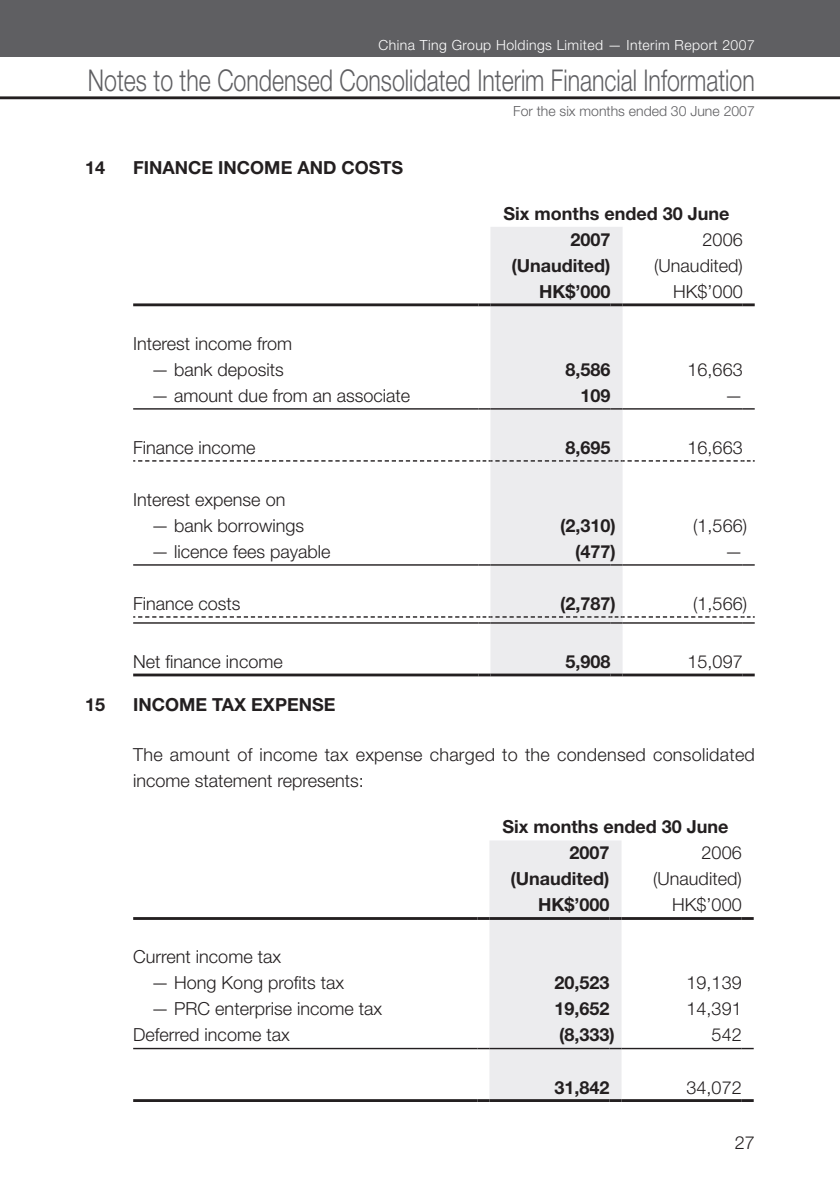
<style>
.page{position:relative;width:840px;height:1191px;background:#fff}
.page>*{position:absolute;margin:0;border:0;box-sizing:border-box;transform-origin:0 0}
.t1{font:300 30px "Helvetica Neue LT Std";color:#5f5f62;scale:.77 1}
.t2{font:300 18px/26px "Helvetica Neue LT Std";color:#231f20}
.t3{font:700 18px/26px "Helvetica Neue LT Std";color:#231f20}
.t4{font:300 14px "Helvetica Neue LT Std";letter-spacing:.03em;color:#fff}
.t5{font:300 14px "Helvetica Neue LT Std";color:#5f5f62}
</style>
<div class="page">
<div style="left:0;top:0;width:839px;height:57px;background:#5f5f62"></div>
<hr style="left:0;top:96px;width:839px;height:3px;background:#231f20">
<div style="left:490px;top:227px;width:132px;height:446px;background:#ececee"></div>
<hr style="left:133px;top:303px;width:345px;height:3px;background:#231f20">
<svg style="left:478px;top:303px;width:12px;height:3px"></svg>
<hr style="left:490px;top:303px;width:120px;height:3px;background:#231f20">
<svg style="left:610px;top:303px;width:12px;height:3px"></svg>
<hr style="left:622px;top:303px;width:120px;height:3px;background:#231f20">
<svg style="left:742px;top:303px;width:12px;height:3px"></svg>
<hr style="left:133px;top:564px;width:345px;height:1px;background:#231f20">
<svg style="left:478px;top:564px;width:12px;height:1px"></svg>
<hr style="left:490px;top:564px;width:120px;height:1px;background:#231f20">
<svg style="left:610px;top:564px;width:12px;height:1px"></svg>
<hr style="left:622px;top:564px;width:120px;height:1px;background:#231f20">
<svg style="left:742px;top:564px;width:12px;height:1px"></svg>
<hr style="left:133px;top:408px;width:345px;height:1px;background:#231f20">
<svg style="left:478px;top:408px;width:12px;height:1px"></svg>
<hr style="left:490px;top:408px;width:120px;height:1px;background:#231f20">
<svg style="left:610px;top:408px;width:12px;height:1px"></svg>
<hr style="left:622px;top:408px;width:120px;height:1px;background:#231f20">
<svg style="left:742px;top:408px;width:12px;height:1px"></svg>
<hr style="left:133px;top:673px;width:345px;height:3px;background:#231f20">
<svg style="left:478px;top:673px;width:12px;height:3px"></svg>
<hr style="left:490px;top:673px;width:120px;height:3px;background:#231f20">
<svg style="left:610px;top:673px;width:12px;height:3px"></svg>
<hr style="left:622px;top:673px;width:120px;height:3px;background:#231f20">
<svg style="left:742px;top:673px;width:12px;height:3px"></svg>
<svg style="left:133px;top:616px;width:621px;height:7px"></svg>
<svg style="left:133px;top:460px;width:621px;height:1px"></svg>
<hr style="left:133px;top:917px;width:344px;height:3px;background:#231f20">
<hr style="left:621px;top:917px;width:120px;height:3px;background:#231f20">
<svg style="left:741px;top:917px;width:12px;height:3px"></svg>
<hr style="left:133px;top:1099px;width:344px;height:3px;background:#231f20">
<hr style="left:621px;top:1099px;width:120px;height:3px;background:#231f20">
<svg style="left:741px;top:1099px;width:12px;height:3px"></svg>
<hr style="left:133px;top:1047px;width:344px;height:2px;background:#231f20">
<svg style="left:477px;top:840px;width:144px;height:262px;background:#e8e8ea"></svg>
<hr style="left:621px;top:1047px;width:120px;height:2px;background:#231f20">
<svg style="left:741px;top:1047px;width:12px;height:2px"></svg>
<p class="t4" style="left:378px;top:37px;width:377px">China Ting Group Holdings Limited — Interim Report 2007</p>
<h1 class="t1" style="left:88px;top:62px;width:867px">Notes to the Condensed Consolidated Interim Financial Information</h1>
<p class="t3" style="left:85px;top:154px;width:35px">14 Finance</p>
<p class="t3" style="left:218px;top:154px;width:14px">income</p>
<p class="t3" style="left:297px;top:154px;width:14px">and</p>
<p class="t3" style="left:341px;top:154px;width:14px">costs</p>
<p class="t5" style="left:513px;top:102px;width:243px">For the six months ended 30 June 2007</p>
<p class="t3" style="left:570px;top:200px;width:160px;text-indent:-67px">Six months ended 30 June<br>2007</p>
<p class="t2" style="left:702px;top:226px;width:42px">2006</p>
<p class="t3" style="left:511px;top:252px;width:100px">(Unaudited)</p>
<p class="t2" style="left:654px;top:252px;width:90px">(Unaudited)</p>
<p class="t3" style="left:539px;top:278px;width:73px">HK$’000</p>
<p class="t2" style="left:673px;top:278px;width:71px">HK$’000</p>
<p class="t2" style="left:133px;top:330px;width:160px">Interest income from</p>
<p class="t2" style="left:151px;top:356px;width:134px">— bank deposits</p>
<p class="t3" style="left:565px;top:356px;width:47px">8,586</p>
<p class="t2" style="left:687px;top:356px;width:57px">16,663</p>
<p class="t2" style="left:151px;top:382px;width:260px">— amount due from an associate</p>
<p class="t3" style="left:580px;top:382px;width:32px">109</p>
<p class="t2" style="left:724px;top:382px;width:19px">—</p>
<p class="t2" style="left:133px;top:434px;width:124px">Finance income</p>
<p class="t3" style="left:565px;top:434px;width:47px">8,695</p>
<p class="t2" style="left:687px;top:434px;width:57px">16,663</p>
<p class="t2" style="left:133px;top:486px;width:154px">Interest expense on</p>
<p class="t2" style="left:151px;top:512px;width:154px">— bank borrowings</p>
<p class="t3" style="left:560px;top:512px;width:57px">(2,310)</p>
<p class="t2" style="left:693px;top:512px;width:55px">(1,566)</p>
<p class="t2" style="left:151px;top:538px;width:181px">— licence fees payable</p>
<p class="t3" style="left:575px;top:538px;width:42px">(477)</p>
<p class="t2" style="left:724px;top:538px;width:19px">—</p>
<p class="t2" style="left:133px;top:590px;width:109px">Finance costs</p>
<p class="t3" style="left:560px;top:590px;width:57px">(2,787)</p>
<p class="t2" style="left:693px;top:590px;width:55px">(1,566)</p>
<p class="t2" style="left:133px;top:648px;width:151px">Net finance income</p>
<p class="t3" style="left:565px;top:648px;width:47px">5,908</p>
<p class="t2" style="left:687px;top:648px;width:57px">15,097</p>
<p class="t3" style="left:85px;top:691px;width:22px">15</p>
<p class="t3" style="left:133px;top:691px;width:20px">Income</p>
<p class="t3" style="left:212px;top:691px;width:76px">tax expense</p>
<p class="t2" style="left:133px;top:741px;width:623px">The amount of income tax expense charged to the condensed consolidated income statement represents:</p>
<p class="t3" style="left:569px;top:813px;width:160px;text-indent:-67px">Six months ended 30 June<br>2007</p>
<p class="t2" style="left:701px;top:839px;width:42px">2006</p>
<p class="t3" style="left:510px;top:865px;width:100px">(Unaudited)</p>
<p class="t2" style="left:653px;top:865px;width:90px">(Unaudited)</p>
<p class="t3" style="left:538px;top:891px;width:73px">HK$’000</p>
<p class="t2" style="left:672px;top:891px;width:71px">HK$’000</p>
<p class="t2" style="left:133px;top:943px;width:149px">Current income tax</p>
<p class="t2" style="left:151px;top:969px;width:194px">— Hong Kong profits tax</p>
<p class="t3" style="left:554px;top:969px;width:57px">20,523</p>
<p class="t2" style="left:686px;top:969px;width:57px">19,139</p>
<p class="t2" style="left:151px;top:995px;width:232px">— PRC enterprise income tax</p>
<p class="t3" style="left:554px;top:995px;width:57px">19,652</p>
<p class="t2" style="left:686px;top:995px;width:57px">14,391</p>
<p class="t2" style="left:133px;top:1021px;width:158px">Deferred income tax</p>
<p class="t3" style="left:559px;top:1021px;width:57px">(8,333)</p>
<p class="t2" style="left:711px;top:1021px;width:32px">542</p>
<p class="t3" style="left:554px;top:1073px;width:57px">31,842</p>
<p class="t2" style="left:686px;top:1073px;width:57px">34,072</p>
<p class="t2" style="left:734px;top:1129px;width:22px">27</p>
</div>
